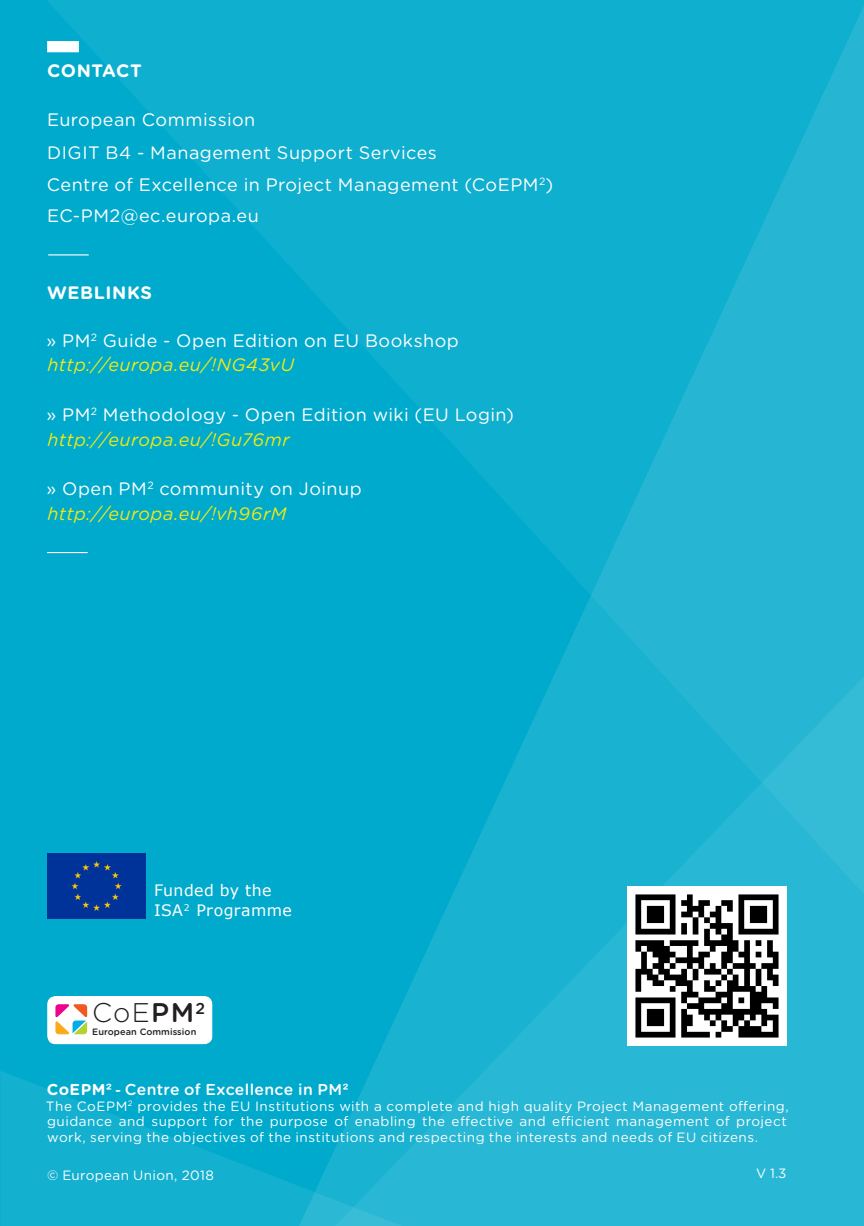
<style>
.page{position:relative;width:864px;height:1226px;background:#fff}
.page>*{position:absolute;margin:0;border:0;box-sizing:border-box;transform-origin:0 0}
.t1{font:300 27px "Gotham Rounded";color:#231f20}
.t2{font:18px "Gotham Rounded";letter-spacing:.03em;color:#fff}
.t3{font:italic 18px "Gotham Rounded";letter-spacing:.03em;color:#f1ea17}
.t4{font:italic 18px "Gotham Rounded";letter-spacing:.03em;color:#f0ea11}
.t5{font:italic 18px "Gotham Rounded";letter-spacing:.03em;color:#f0ea14}
.t6{font:700 18px "Gotham Rounded";letter-spacing:.035em;color:#fff}
.t7{font:500 15.75px "Gotham Rounded";letter-spacing:.02em;color:#fff}
.Body_Text{font:15.75px "Verdana";letter-spacing:.025em;color:#fff}
.Body_Text-2{font:13.5px/15.8px "Gotham Rounded";letter-spacing:.035em;color:#fff}
.t8{font:500 9.22px "Gotham Rounded";letter-spacing:.005em;color:#231f20}
.s1{font-weight:500}
.s2{font-weight:700}
.s3{font-family:"Arial Rounded MT Bold";font-weight:400}
</style>
<div class="page">
<div style="left:0;top:0;width:863px;height:1225px;background:#0ac"></div>
<div style="left:47px;top:895px;width:99px;height:23px;background:#039"></div>
<div style="left:46px;top:993px;width:169px;height:52px;background:#fff"></div>
<svg style="left:55px;top:1004px;width:32px;height:30px"></svg>
<div style="left:0;top:1068px;width:459px;height:157px;background:#fff;opacity:.6"></div>
<div style="left:312px;top:674px;width:551px;height:551px;background:#fff;opacity:.6"></div>
<div style="left:856px;top:0;width:7px;height:1225px;background:#28b7d4"></div>
<div style="left:1px;top:0;width:862px;height:895px;background:#fff;opacity:.6"></div>
<img style="left:627px;top:886px;width:158px;height:159px">
<p class="t6" style="left:47px;top:58px;width:96px">CONTACT</p>
<p class="t2" style="left:47px;top:107px;width:209px">European Commission</p>
<p class="t2" style="left:47px;top:140px;width:391px">DIGIT B4 - Management Support Services</p>
<p class="t2" style="left:47px;top:172px;width:508px">Centre of Excellence in Project Management (CoEPM<sup>2</sup>)</p>
<p class="t2" style="left:47px;top:203px;width:213px">EC-PM2@ec.europa.eu</p>
<p class="t6" style="left:47px;top:279px;width:106px">WEBLINKS</p>
<p class="t2" style="left:46px;top:328px;width:413px">» PM<sup>2</sup> Guide - Open Edition on EU Bookshop</p>
<p class="t3" style="left:47px;top:353px;width:248px">http://europa.eu/!NG43vU</p>
<p class="t2" style="left:46px;top:402px;width:469px">» PM<sup>2</sup> Methodology - Open Edition wiki (EU Login)</p>
<p class="t4" style="left:47px;top:427px;width:243px">http://europa.eu/!Gu76mr</p>
<p class="t2" style="left:46px;top:476px;width:316px">» Open PM<sup>2</sup> community on Joinup</p>
<p class="t5" style="left:47px;top:501px;width:240px">http://europa.eu/!vh96rM</p>
<p class="Body_Text" style="left:154px;top:879px;width:119px">Funded by the</p>
<p class="Body_Text" style="left:154px;top:899px;width:139px">ISA<sup>2</sup> Programme</p>
<p class="t1" style="left:92px;top:994px;width:114px">CoE<span class="s1">PM</span><sup>2</sup></p>
<p class="t8" style="left:92px;top:1025px;width:106px">European Commission</p>
<p class="t7" style="left:47px;top:1078px;width:303px"><span class="s2">CoEPM</span><span class="s3">² -</span> Centre of Excellence in PM<span class="s3">²</span></p>
<p class="Body_Text-2" style="left:46px;top:1097px;width:744px">The CoEPM<sup>2</sup> provides the EU Institutions with a complete and high quality Project Management offering, guidance and support for the purpose of enabling the effective and efficient management of project work, serving the objectives of the institutions and respecting the interests and needs of EU citizens.</p>
<p class="Body_Text-2" style="left:47px;top:1166px;width:168px">© European Union, 2018</p>
<p class="Body_Text-2" style="left:755px;top:1164px;width:32px">V 1.3</p>
</div>
